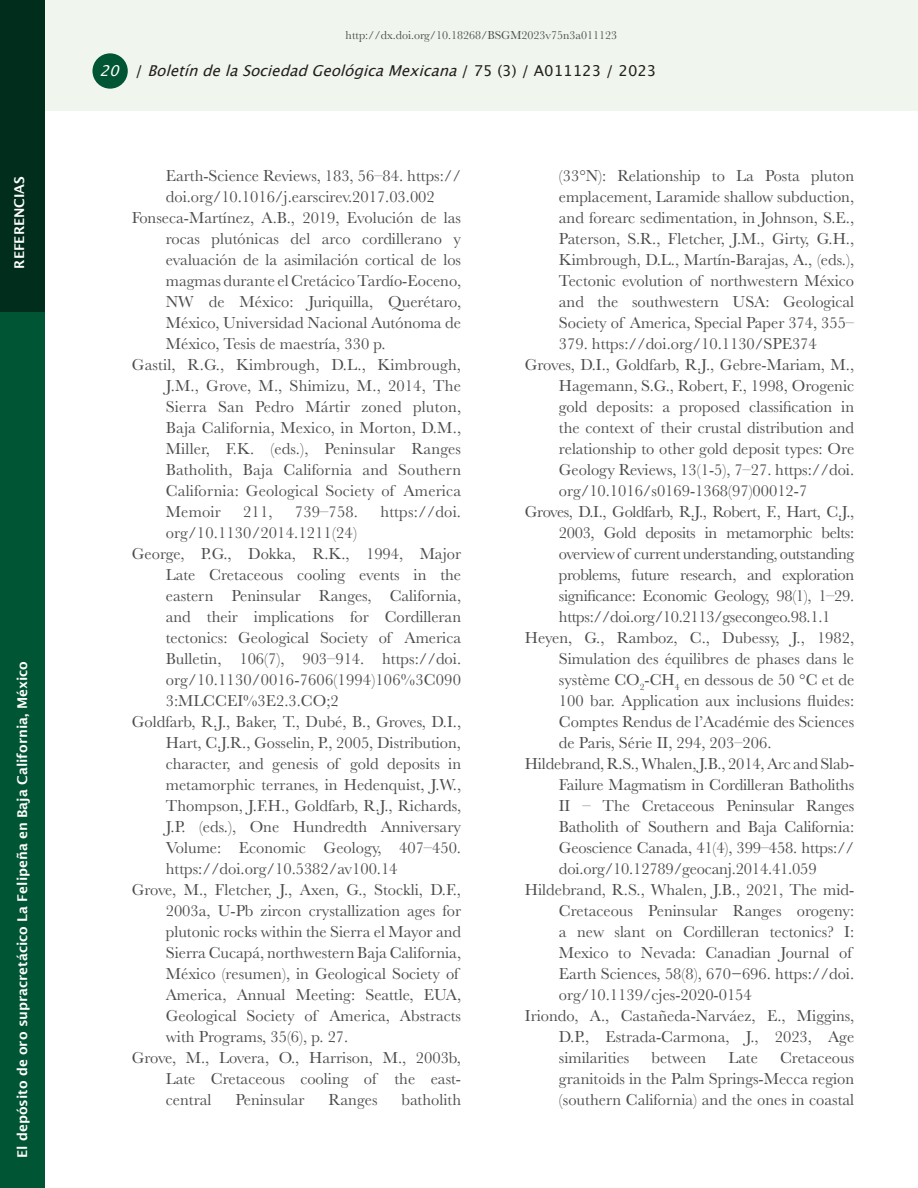
<style>
.page{position:relative;width:918px;height:1188px;background:#fff}
.page>*{position:absolute;margin:0;border:0;box-sizing:border-box;transform-origin:0 0}
.Referencias{font:16.5px/21px "Baskerville";color:#4b4c4d;text-align:justify}
.t1{font:italic 15px "Lucida Grande";color:#231f20}
.t2{font:italic 15px "Lucida Grande";color:#fff}
.Sección{font:600 13.5px "Lucida Sans";color:#fff}
.t3{font:12px "Baskerville";color:#4b4c4d}
.s1{font-style:normal}
</style>
<div class="page">
<div style="left:0;top:311px;width:44px;height:877px;background:#005534"></div>
<div style="left:45px;top:0;width:873px;height:111px;background:#f0f6ed"></div>
<div style="left:92px;top:53px;width:36px;height:36px;background:#005534;border-radius:50%"></div>
<div style="left:0;top:0;width:44px;height:311px;background:#012d1c"></div>
<p class="Sección" style="left:12px;top:269px;width:94px;rotate:-90deg">REFERENCIAS</p>
<p class="Sección" style="left:15px;top:1158px;width:499px;rotate:-90deg">El depósito de oro supracretácico La Felipeña en Baja California, México</p>
<p class="t2" style="left:100px;top:62px;width:28px">20</p>
<p class="t3" style="left:346px;top:27px;width:273px">http://dx.doi.org/10.18268/BSGM2023v75n3a011123</p>
<p class="t1" style="left:135px;top:62px;width:523px"><span class="s1">/</span> BoletíndelaSociedadGeológicaMexicana<span class="s1">/ 7 5 ( 3 ) / A 0 1 1 1 2 3 / 2 0 2 3</span></p>
<p class="Referencias" style="left:166px;top:165px;width:297px">Earth-Science Reviews, 183, 56‒84. https:// doi.org/10.1016/j.earscirev.2017.03.002</p>
<p class="Referencias" style="left:166px;top:207px;width:297px;text-indent:-34px">Fonseca-Martínez, A.B., 2019, Evolución de las rocas plutónicas del arco cordillerano y evaluación de la asimilación cortical de los magmas durante el Cretácico Tardío-Eoceno, NW de México: Juriquilla, Querétaro, México, Universidad Nacional Autónoma de México, Tesis de maestría, 330 p.</p>
<p class="Referencias" style="left:166px;top:354px;width:297px;text-indent:-34px">Gastil, R.G., Kimbrough, D.L., Kimbrough, J.M., Grove, M., Shimizu, M., 2014, The Sierra San Pedro Mártir zoned pluton, Baja California, Mexico, in Morton, D.M., Miller, F.K. (eds.), Peninsular Ranges Batholith, Baja California and Southern California: Geological Society of America Memoir</p>
<p class="Referencias" style="left:243px;top:501px;width:31px">211,</p>
<p class="Referencias" style="left:295px;top:501px;width:65px">739–758.</p>
<p class="Referencias" style="left:380px;top:501px;width:82px">https://doi.</p>
<p class="Referencias" style="left:166px;top:522px;width:193px">org/10.1130/2014.1211(24)</p>
<p class="Referencias" style="left:166px;top:543px;width:297px;text-indent:-34px">George, P.G., Dokka, R.K., 1994, Major Late Cretaceous cooling events in the eastern Peninsular Ranges, California, and their implications for Cordilleran tectonics: Geological Society of America Bulletin, 106(7), 903‒914. https://doi. org/10.1130/0016-7606(1994)106%3C090<br>3:MLCCEI%3E2.3.CO;2</p>
<p class="Referencias" style="left:166px;top:711px;width:297px;text-indent:-34px">Goldfarb, R.J., Baker, T., Dubé, B., Groves, D.I., Hart, C.J.R., Gosselin, P., 2005, Distribution, character, and genesis of gold deposits in metamorphic terranes, in Hedenquist, J.W., Thompson, J.F.H., Goldfarb, R.J., Richards, J.P. (eds.), One Hundredth Anniversary Volume: Economic Geology, 407–450. https://doi.org/10.5382/av100.14</p>
<p class="Referencias" style="left:166px;top:879px;width:297px;text-align:left;text-indent:-34px">Grove, M., Fletcher, J., Axen, G., Stockli, D.F., 2003a, U-Pb zircon crystallization ages for plutonic rocks within the Sierra el Mayor and Sierra Cucapá, northwestern Baja California, México (resumen), in Geological Society of America, Annual Meeting: Seattle, EUA, Geological Society of America, Abstracts with Programs, 35(6), p. 27.</p>
<p class="Referencias" style="left:166px;top:1047px;width:297px;text-indent:-34px">Grove, M., Lovera, O., Harrison, M., 2003b, Late Cretaceous cooling of the east&shy;central</p>
<p class="Referencias" style="left:235px;top:1089px;width:71px">Peninsular</p>
<p class="Referencias" style="left:329px;top:1089px;width:50px">Ranges</p>
<p class="Referencias" style="left:401px;top:1089px;width:61px">batholith</p>
<p class="Referencias" style="left:559px;top:165px;width:297px">(33°N): Relationship to La Posta pluton emplacement, Laramide shallow subduction, and forearc sedimentation, in Johnson, S.E., Paterson, S.R., Fletcher, J.M., Girty, G.H., Kimbrough, D.L., Martín-Barajas, A., (eds.), Tectonic evolution of northwestern México and the southwestern USA: Geological Society of America, Special Paper 374, 355– 379. https://doi.org/10.1130/SPE374</p>
<p class="Referencias" style="left:559px;top:354px;width:297px;text-indent:-34px">Groves, D.I., Goldfarb, R.J., Gebre-Mariam, M., Hagemann, S.G., Robert, F., 1998, Orogenic gold deposits: a proposed classification in the context of their crustal distribution and relationship to other gold deposit types: Ore Geology Reviews, 13(1-5), 7–27. https://doi. org/10.1016/s0169-1368(97)00012-7</p>
<p class="Referencias" style="left:559px;top:501px;width:297px;text-indent:-34px">Groves, D.I., Goldfarb, R.J., Robert, F., Hart, C.J., 2003, Gold deposits in metamorphic belts: overview of current understanding, outstanding problems, future research, and exploration significance: Economic Geology, 98(1), 1‒29. https://doi.org/10.2113/gsecongeo.98.1.1</p>
<p class="Referencias" style="left:559px;top:627px;width:297px;text-indent:-34px">Heyen, G., Ramboz, C., Dubessy, J., 1982, Simulation des équilibres de phases dans le système CO<sub>2</sub>-CH<sub>4</sub> en dessous de 50 °C et de 100 bar. Application aux inclusions fluides:<br>Comptes Rendus de l’Académie des Sciences de Paris, Série II, 294, 203–206.</p>
<p class="Referencias" style="left:559px;top:753px;width:297px;text-indent:-34px">Hildebrand, R.S., Whalen, J.B., 2014, Arc and Slab-Failure Magmatism in Cordilleran Batholiths II – The Cretaceous Peninsular Ranges Batholith of Southern and Baja California:<br>Geoscience Canada, 41(4), 399–458. https:// doi.org/10.12789/geocanj.2014.41.059</p>
<p class="Referencias" style="left:559px;top:879px;width:297px;text-align:left;text-indent:-34px">Hildebrand, R.S., Whalen, J.B., 2021, The mid-Cretaceous Peninsular Ranges orogeny: a new slant on Cordilleran tectonics? I:<br>Mexico to Nevada: Canadian Journal of Earth Sciences, 58(8), 670−696. https://doi. org/10.1139/cjes-2020-0154</p>
<p class="Referencias" style="left:559px;top:1005px;width:297px;text-indent:-34px">Iriondo, A., Castañeda-Narváez, E., Miggins, D.P., Estrada-Carmona, J., 2023, Age similarities</p>
<p class="Referencias" style="left:559px;top:1047px;width:297px;text-indent:221px">Cretaceous granitoids in the Palm Springs-Mecca region (southern California) and the ones in coastal</p>
<p class="Referencias" style="left:652px;top:1047px;width:56px">between</p>
<p class="Referencias" style="left:728px;top:1047px;width:31px">Late</p>
</div>
